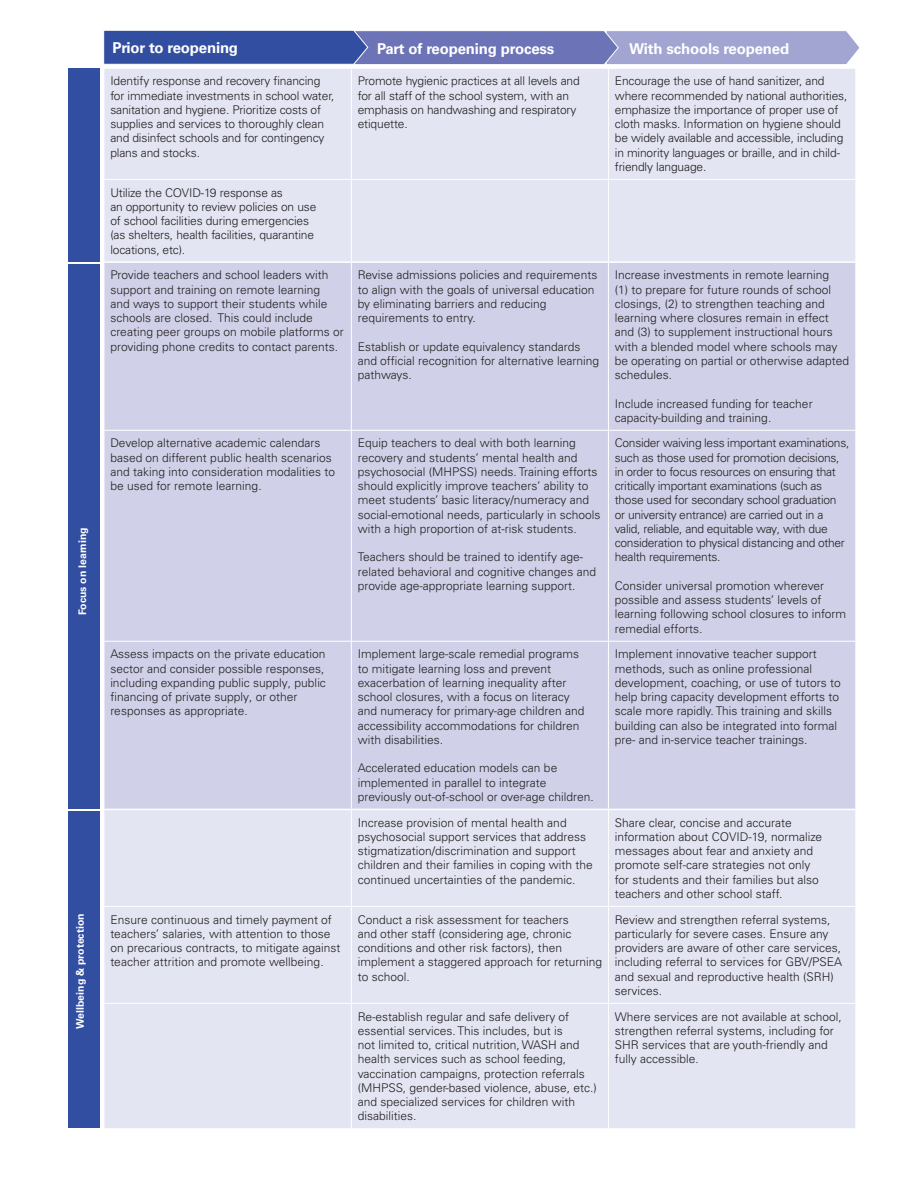
<style>
.page{position:relative;width:918px;height:1188px;background:#fff}
.page>*{position:absolute;margin:0;border:0;box-sizing:border-box;transform-origin:0 0}
.t1{font:700 15px "Univers LT Pro 65";letter-spacing:-.01em;color:#fff}
.t2{font:300 12px/14.2px "Univers LT Pro 45";color:#231f20}
.t3{font:300 12px/14.2px "Univers LT Pro 45";letter-spacing:-.02em;color:#231f20}
.Finding_OK{font:700 10.5px "Univers LT Pro 65";color:#fff}
</style>
<div class="page">
<div style="left:105px;top:69px;width:750px;height:1059px;background:#e3e5f2"></div>
<div style="left:105px;top:263px;width:750px;height:546px;background:#d0d1e8"></div>
<hr style="left:351px;top:68px;width:1px;height:111px;background:#fff">
<hr style="left:608px;top:68px;width:1px;height:111px;background:#fff">
<hr style="left:351px;top:263px;width:1px;height:167px;background:#fff">
<hr style="left:608px;top:263px;width:1px;height:167px;background:#fff">
<hr style="left:351px;top:430px;width:1px;height:211px;background:#fff">
<hr style="left:608px;top:430px;width:1px;height:211px;background:#fff">
<hr style="left:351px;top:810px;width:1px;height:96px;background:#fff">
<hr style="left:608px;top:810px;width:1px;height:96px;background:#fff">
<hr style="left:351px;top:907px;width:1px;height:96px;background:#fff">
<hr style="left:608px;top:907px;width:1px;height:96px;background:#fff">
<hr style="left:351px;top:1004px;width:1px;height:125px;background:#fff">
<hr style="left:608px;top:1004px;width:1px;height:125px;background:#fff">
<hr style="left:104px;top:430px;width:247px;height:1px;background:#fff">
<hr style="left:351px;top:430px;width:257px;height:1px;background:#fff">
<hr style="left:608px;top:430px;width:247px;height:1px;background:#fff">
<hr style="left:104px;top:906px;width:247px;height:1px;background:#fff">
<hr style="left:351px;top:906px;width:257px;height:1px;background:#fff">
<hr style="left:608px;top:906px;width:247px;height:1px;background:#fff">
<hr style="left:104px;top:1003px;width:247px;height:1px;background:#fff">
<hr style="left:351px;top:1003px;width:257px;height:1px;background:#fff">
<hr style="left:608px;top:1003px;width:247px;height:1px;background:#fff">
<hr style="left:104px;top:641px;width:247px;height:1px;background:#fff">
<hr style="left:351px;top:641px;width:257px;height:1px;background:#fff">
<hr style="left:608px;top:641px;width:247px;height:1px;background:#fff">
<hr style="left:351px;top:641px;width:1px;height:168px;background:#fff">
<hr style="left:608px;top:641px;width:1px;height:168px;background:#fff">
<hr style="left:104px;top:809px;width:247px;height:1px;background:#fff">
<hr style="left:351px;top:809px;width:257px;height:1px;background:#fff">
<hr style="left:608px;top:809px;width:247px;height:1px;background:#fff">
<hr style="left:104px;top:179px;width:247px;height:1px;background:#fff">
<hr style="left:351px;top:179px;width:257px;height:1px;background:#fff">
<hr style="left:608px;top:179px;width:247px;height:1px;background:#fff">
<hr style="left:351px;top:180px;width:1px;height:81px;background:#fff">
<hr style="left:608px;top:180px;width:1px;height:81px;background:#fff">
<hr style="left:104px;top:261px;width:247px;height:2px;background:#fff">
<hr style="left:351px;top:261px;width:257px;height:2px;background:#fff">
<hr style="left:608px;top:261px;width:247px;height:2px;background:#fff">
<div style="left:68px;top:68px;width:32px;height:193px;background:#324ea1"></div>
<div style="left:68px;top:264px;width:32px;height:545px;background:#324ea1"></div>
<div style="left:68px;top:811px;width:32px;height:317px;background:#324ea1"></div>
<svg style="left:103px;top:30px;width:756px;height:35px;background:#7480bc"></svg>
<p class="Finding_OK" style="left:76px;top:615px;width:90px;rotate:-90deg">Focus on learning</p>
<p class="Finding_OK" style="left:74px;top:1029px;width:117px;rotate:-90deg">Wellbeing &amp; protection</p>
<p class="t1" style="left:113px;top:39px;width:127px">Prior to reopening</p>
<p class="t1" style="left:377px;top:39px;width:179px">Part of reopening process</p>
<p class="t1" style="left:629px;top:39px;width:162px">With schools reopened</p>
<p class="t2" style="left:110px;top:74px;width:226px">Identify response and recovery financing for immediate investments in school water, sanitation and hygiene. Prioritize costs of supplies and services to thoroughly clean and disinfect schools and for contingency plans and stocks.</p>
<p class="t2" style="left:358px;top:74px;width:224px">Promote hygienic practices at all levels and for all staff of the school system, with an emphasis on handwashing and respiratory etiquette.</p>
<p class="t2" style="left:615px;top:74px;width:234px">Encourage the use of hand sanitizer, and where recommended by national authorities, emphasize the importance of proper use of cloth masks. Information on hygiene should be widely available and accessible, including in minority languages or braille, and in child&shy;friendly language.</p>
<p class="t2" style="left:110px;top:185px;width:208px">Utilize the COVID-19 response as<br>an opportunity to review policies on use of school facilities during emergencies (as shelters, health facilities, quarantine locations, etc).</p>
<p class="t2" style="left:110px;top:268px;width:235px">Provide teachers and school leaders with support and training on remote learning<br>and ways to support their students while schools are closed. This could include creating peer groups on mobile platforms or providing phone credits to contact parents.</p>
<p class="t2" style="left:358px;top:268px;width:241px">Revise admissions policies and requirements to align with the goals of universal education by eliminating barriers and reducing requirements to entry.</p>
<p class="t2" style="left:615px;top:268px;width:236px">Increase investments in remote learning<br>(1) to prepare for future rounds of school closings, (2) to strengthen teaching and learning where closures remain in effect and (3) to supplement instructional hours with a blended model where schools may be operating on partial or otherwise adapted schedules.</p>
<p class="t2" style="left:615px;top:396px;width:199px">Include increased funding for teacher capacity-building and training.</p>
<p class="t2" style="left:358px;top:339px;width:243px">Establish or update equivalency standards and official recognition for alternative learning pathways.</p>
<p class="t2" style="left:110px;top:436px;width:226px">Develop alternative academic calendars based on different public health scenarios and taking into consideration modalities to be used for remote learning.</p>
<p class="t2" style="left:358px;top:436px;width:244px">Equip teachers to deal with both learning recovery and students’ mental health and psychosocial (MHPSS) needs. Training efforts should explicitly improve teachers’ ability to meet students’ basic literacy/numeracy and social-emotional needs, particularly in schools with a high proportion of at-risk students.</p>
<p class="t2" style="left:358px;top:550px;width:240px">Teachers should be trained to identify age&shy;related behavioral and cognitive changes and provide age-appropriate learning support.</p>
<p class="t2" style="left:110px;top:647px;width:217px">Assess impacts on the private education sector and consider possible responses, including expanding public supply, public financing of private supply, or other responses as appropriate.</p>
<p class="t2" style="left:358px;top:647px;width:228px">Implement large-scale remedial programs to mitigate learning loss and prevent exacerbation of learning inequality after school closures, with a focus on literacy and numeracy for primary-age children and accessibility accommodations for children with disabilities.</p>
<p class="t2" style="left:358px;top:761px;width:238px">Accelerated education models can be implemented in parallel to integrate previously out-of-school or over-age children.</p>
<p class="t3" style="left:615px;top:436px;width:236px">Consider waiving less important examinations, such as those used for promotion decisions, in order to focus resources on ensuring that critically important examinations (such as those used for secondary school graduation or university entrance) are carried out in a valid, reliable, and equitable way, with due consideration to physical distancing and other health requirements.</p>
<p class="t2" style="left:615px;top:579px;width:233px">Consider universal promotion wherever possible and assess students’ levels of learning following school closures to inform remedial efforts.</p>
<p class="t2" style="left:615px;top:647px;width:227px">Implement innovative teacher support methods, such as online professional development, coaching, or use of tutors to help bring capacity development efforts to scale more rapidly. This training and skills building can also be integrated into formal pre- and in-service teacher trainings.</p>
<p class="t2" style="left:358px;top:815px;width:237px">Increase provision of mental health and psychosocial support services that address stigmatization/discrimination and support children and their families in coping with the continued uncertainties of the pandemic.</p>
<p class="t2" style="left:615px;top:815px;width:209px">Share clear, concise and accurate information about COVID-19, normalize messages about fear and anxiety and promote self-care strategies not only for students and their families but also teachers and other school staff.</p>
<p class="t2" style="left:110px;top:912px;width:232px">Ensure continuous and timely payment of teachers’ salaries, with attention to those on precarious contracts, to mitigate against teacher attrition and promote wellbeing.</p>
<p class="t2" style="left:358px;top:912px;width:246px">Conduct a risk assessment for teachers<br>and other staff (considering age, chronic conditions and other risk factors), then implement a staggered approach for returning to school.</p>
<p class="t2" style="left:615px;top:912px;width:229px">Review and strengthen referral systems, particularly for severe cases. Ensure any providers are aware of other care services, including referral to services for GBV/PSEA and sexual and reproductive health (SRH) services.</p>
<p class="t2" style="left:358px;top:1009px;width:241px">Re-establish regular and safe delivery of essential services. This includes, but is<br>not limited to, critical nutrition, WASH and health services such as school feeding, vaccination campaigns, protection referrals (MHPSS, gender-based violence, abuse, etc.) and specialized services for children with disabilities.</p>
<p class="t2" style="left:615px;top:1009px;width:228px">Where services are not available at school, strengthen referral systems, including for SHR services that are youth-friendly and fully accessible.</p>
</div>
